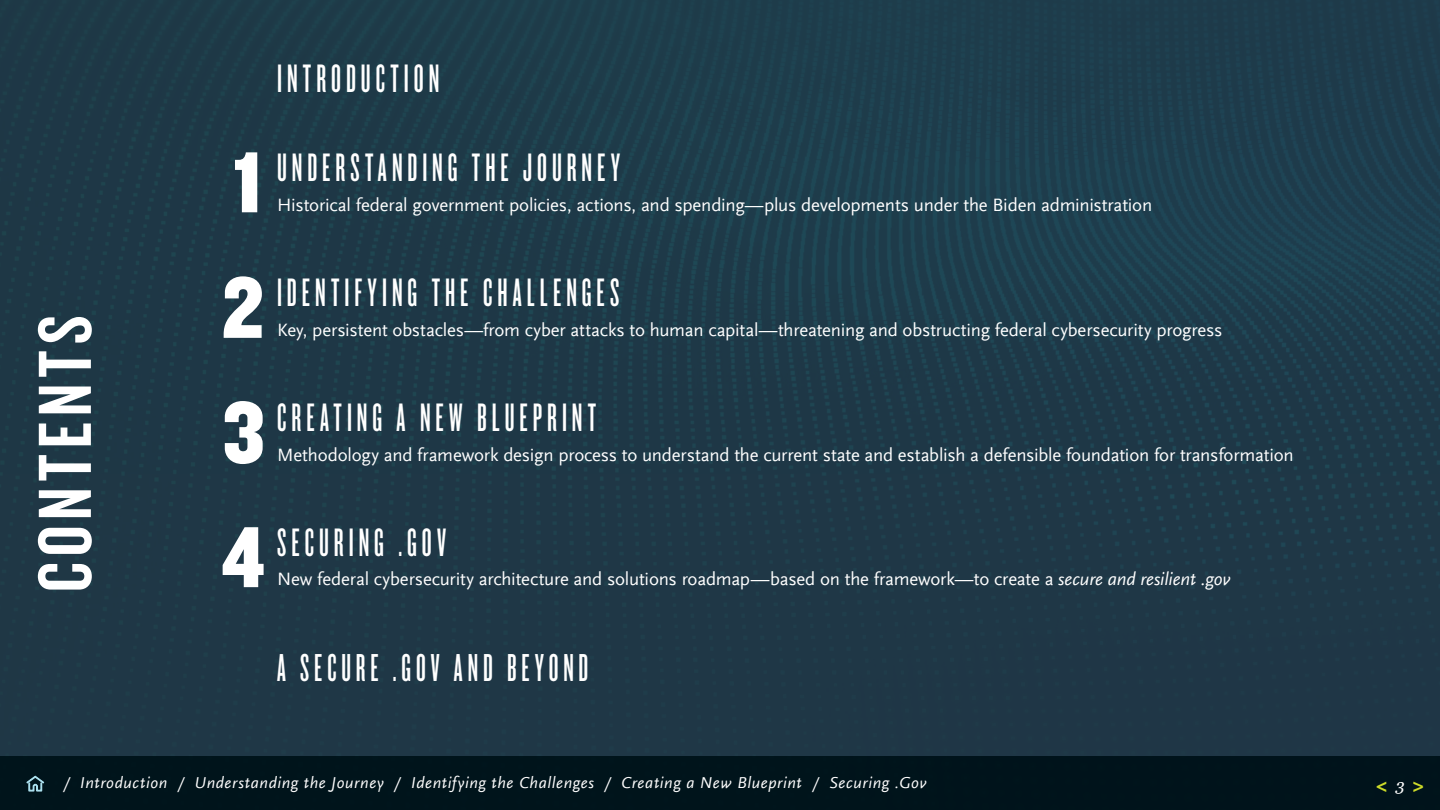
<style>
.page{position:relative;width:1440px;height:810px;background:#fff}
.page>*{position:absolute;margin:0;border:0;box-sizing:border-box;transform-origin:0 0}
.t1{font:90px/124.9px "Knockout 70 Full Welterwt";color:#fff;text-align:justify;scale:1.05 1}
.t2{font:78.22px "Knockout 48 Featherweight";letter-spacing:.075em;color:#fff;scale:1.05 1}
.t3{font:41.25px/88.9px "Knockout 46 Flyweight";letter-spacing:.12em;color:#fff}
.t4{font:40.5px "Knockout 46 Flyweight";letter-spacing:.125em;color:#fff}
.t5{font:900 condensed 19.5px "Myriad Pro";color:#cddb29}
.t6{font:18.75px "Scala Sans Offc";letter-spacing:-.01em;color:#fff}
.t7{font:italic 16.5px "Scala Sans Offc";letter-spacing:.04em;color:#fff}
.s1{font-style:italic}
.s2{font-family:"Georgia";font-weight:400;font-style:italic;font-stretch:normal;font-size:16.5px;color:#fff}
</style>
<div class="page">
<div style="left:0;top:0;width:1440px;height:810px;background:linear-gradient(to right,#1e3846,#1e3b4b)"></div>
<div style="left:0;top:756px;width:1440px;height:54px;background:#00141b"></div>
<svg style="left:26px;top:776px;width:18px;height:15px"></svg>
<h2 class="t2" style="left:17px;top:592px;width:265px;rotate:-90deg">CONTENTS</h2>
<h1 class="t1" style="left:221px;top:117px;width:43px">1<br>2<br>3<br>4</h1>
<h3 class="t3" style="left:277px;top:34px;width:344px">INTRODUCTION<br>UNDERSTANDING THE JOURNEY</h3>
<p class="t6" style="left:277px;top:195px;width:877px">Historical federal government policies, actions, and spending—plus developments under the Biden administration</p>
<h3 class="t3" style="left:277px;top:247px;width:344px">IDENTIFYING THE CHALLENGES</h3>
<p class="t6" style="left:277px;top:320px;width:947px">Key, persistent obstacles—from cyber attacks to human capital—threatening and obstructing federal cybersecurity progress</p>
<h3 class="t3" style="left:277px;top:372px;width:320px">CREATING A NEW BLUEPRINT</h3>
<p class="t6" style="left:277px;top:444px;width:1018px">Methodology and framework design process to understand the current state and establish a defensible foundation for transformation</p>
<h3 class="t3" style="left:277px;top:497px;width:170px">SECURING .GOV</h3>
<p class="t6" style="left:277px;top:569px;width:955px">New federal cybersecurity architecture and solutions roadmap—based on the framework—to create a <span class="s1">secure and resilient .gov</span></p>
<h3 class="t4" style="left:277px;top:645px;width:313px">A SECURE .GOV AND BEYOND</h3>
<p class="t7" style="left:63px;top:774px;width:865px">/ Introduction / Understanding the Journey / Identifying the Challenges / Creating a New Blueprint / Securing .Gov</p>
<p class="t5" style="left:1376px;top:773px;width:50px">&lt; <span class="s2">3</span> &gt;</p>
</div>
